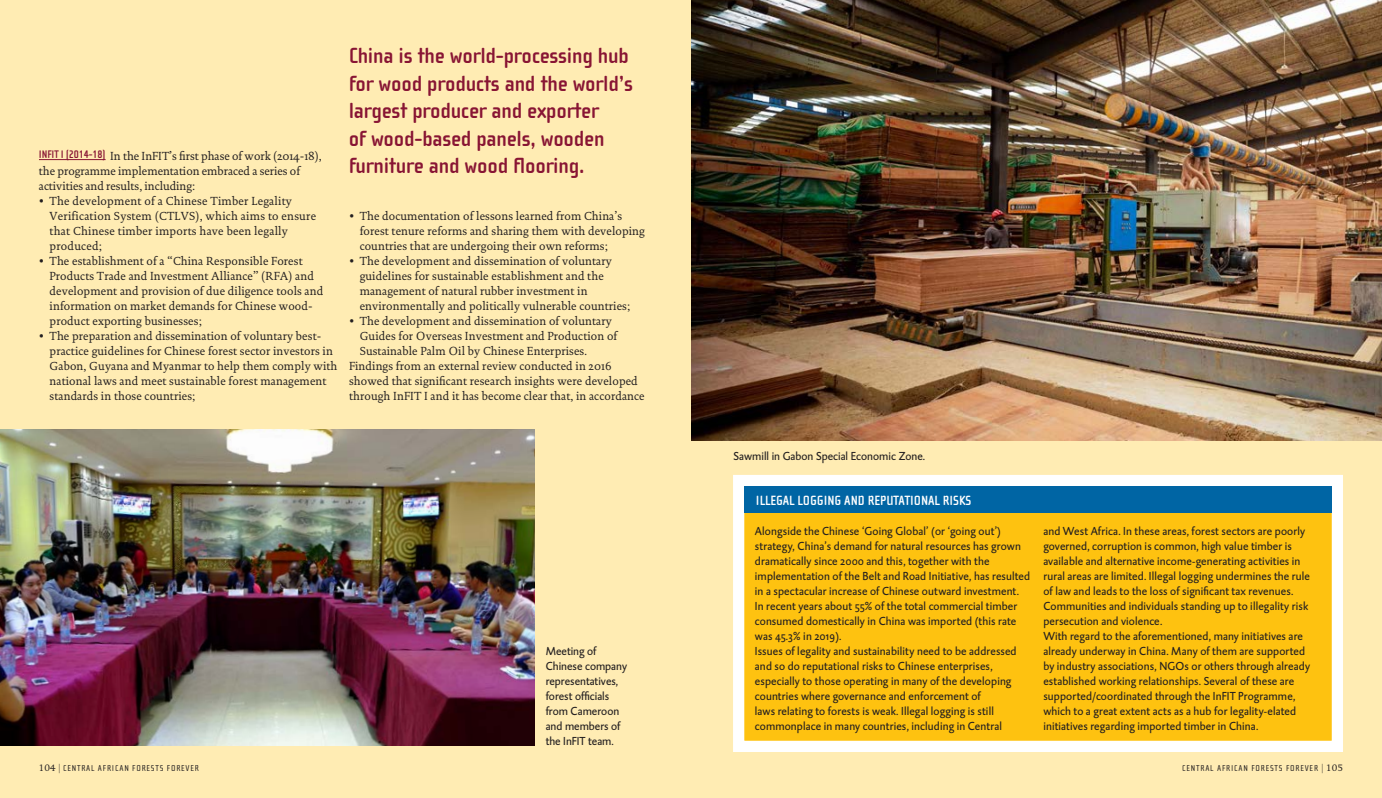
<style>
.page{position:relative;width:1382px;height:798px;background:#fff}
.page>*{position:absolute;margin:0;border:0;box-sizing:border-box;transform-origin:0 0}
.streamer{font:700 22.5px/27.5px "Cholla Sans";letter-spacing:-.01em;color:#881534}
.kaderkop{font:700 13.75px "Cholla Sans";color:#fff}
.kader{font:11.88px/15px "DTL Caspari ST";letter-spacing:.01em;color:#231f20}
.broodtekst{font:11.88px/15px "DTL Documenta ST";letter-spacing:.01em;color:#231f20;scale:.96 1}
.tussenkop{font:11.88px/15px "DTL Documenta ST";color:#231f20;scale:.96 1}
.bijschrift{font:11.88px/15px "DTL Caspari ST";color:#231f20}
.t1{font:8.75px "Cholla Sans";letter-spacing:.09em;color:#231f20}
.s1{font-family:"DTL Documenta T";font-size:9.38px}
.s2{font-family:"DTL Documenta ST";font-size:9.38px}
</style>
<div class="page">
<div style="left:0;top:0;width:692px;height:797px;background:#ffecb3"></div>
<div style="left:691px;top:0;width:691px;height:797px;background:#ffecb3"></div>
<hr style="left:39px;top:159px;width:67px;height:1px;background:#881534">
<div style="left:739px;top:480px;width:598px;height:266px;background:#fec210"></div>
<div style="left:733px;top:474px;width:610px;height:277px;border:11px solid #fff"></div>
<div style="left:744px;top:486px;width:588px;height:26px;background:#0065a4"></div>
<img style="left:0;top:429px;width:534px;height:315px">
<img style="left:691px;top:0;width:691px;height:440px">
<p class="tussenkop" style="left:39px;top:148px;width:296px"><sup>INFIT</sup> <sup>I</sup> <sup>(2014-18)</sup> In the InFIT’s first phase of work (2014-18), the programme implementation embraced a series of activities and results, including:</p>
<p class="broodtekst" style="left:50px;top:193px;width:279px;text-indent:-11px">• The development of a Chinese Timber Legality Verification System (CTLVS), which aims to ensure that Chinese timber imports have been legally produced;</p>
<p class="broodtekst" style="left:50px;top:253px;width:287px;text-indent:-11px">• The establishment of a “China Responsible Forest Products Trade and Investment Alliance” (RFA) and development and provision of due diligence tools and information on market demands for Chinese wood&shy;product exporting businesses;</p>
<p class="broodtekst" style="left:50px;top:328px;width:301px;text-indent:-11px">• The preparation and dissemination of voluntary best&shy;practice guidelines for Chinese forest sector investors in Gabon, Guyana and Myanmar to help them comply with national laws and meet sustainable forest management standards in those countries;</p>
<p class="streamer" style="left:349px;top:42px;width:286px">China is the world-processing hub for wood products and the world’s largest producer and exporter<br>of wood-based panels, wooden furniture and wood flooring.</p>
<p class="broodtekst" style="left:360px;top:208px;width:299px;text-indent:-11px">• The documentation of lessons learned from China’s forest tenure reforms and sharing them with developing countries that are undergoing their own reforms;</p>
<p class="broodtekst" style="left:360px;top:253px;width:284px;text-indent:-11px">• The development and dissemination of voluntary guidelines for sustainable establishment and the management of natural rubber investment in environmentally and politically vulnerable countries;</p>
<p class="broodtekst" style="left:360px;top:313px;width:270px;text-indent:-11px">• The development and dissemination of voluntary<br>Guides for Overseas Investment and Production of<br>Sustainable Palm Oil by Chinese Enterprises.</p>
<p class="broodtekst" style="left:349px;top:358px;width:309px">Findings from an external review conducted in 2016 showed that significant research insights were developed through InFIT I and it has become clear that, in accordance</p>
<p class="bijschrift" style="left:546px;top:643px;width:83px">Meeting of<br>Chinese company representatives, forest officials from Cameroon and members of the InFIT team.</p>
<p class="bijschrift" style="left:733px;top:448px;width:193px">Sawmill in Gabon Special Economic Zone.</p>
<p class="kaderkop" style="left:756px;top:492px;width:217px">ILLEGAL LOGGING AND REPUTATIONAL RISKS</p>
<p class="kader" style="left:755px;top:523px;width:277px">Alongside the Chinese ‘Going Global’ (or ‘going out’) strategy, China’s demand for natural resources has grown dramatically since 2000 and this, together with the implementation of the Belt and Road Initiative, has resulted in a spectacular increase of Chinese outward investment.<br>In recent years about 55% of the total commercial timber consumed domestically in China was imported (this rate was 45.3% in 2019).</p>
<p class="kader" style="left:755px;top:643px;width:263px">Issues of legality and sustainability need to be addressed and so do reputational risks to Chinese enterprises, especially to those operating in many of the developing countries where governance and enforcement of<br>laws relating to forests is weak. Illegal logging is still commonplace in many countries, including in Central</p>
<p class="kader" style="left:1043px;top:523px;width:268px">and West Africa. In these areas, forest sectors are poorly governed, corruption is common, high value timber is available and alternative income-generating activities in rural areas are limited. Illegal logging undermines the rule of law and leads to the loss of significant tax revenues.<br>Communities and individuals standing up to illegality risk persecution and violence.</p>
<p class="kader" style="left:1043px;top:628px;width:268px">With regard to the aforementioned, many initiatives are already underway in China. Many of them are supported by industry associations, NGOs or others through already established working relationships. Several of these are supported/coordinated through the InFIT Programme, which to a great extent acts as a hub for legality-elated initiatives regarding imported timber in China.</p>
<p class="t1" style="left:39px;top:763px;width:162px"><span class="s1">104</span> <span class="s2">|</span> CENTRAL AFRICAN FORESTS FOREVER</p>
<p class="t1" style="left:1182px;top:763px;width:162px">CENTRAL AFRICAN FORESTS FOREVER <span class="s2">|</span> <span class="s1">105</span></p>
</div>
